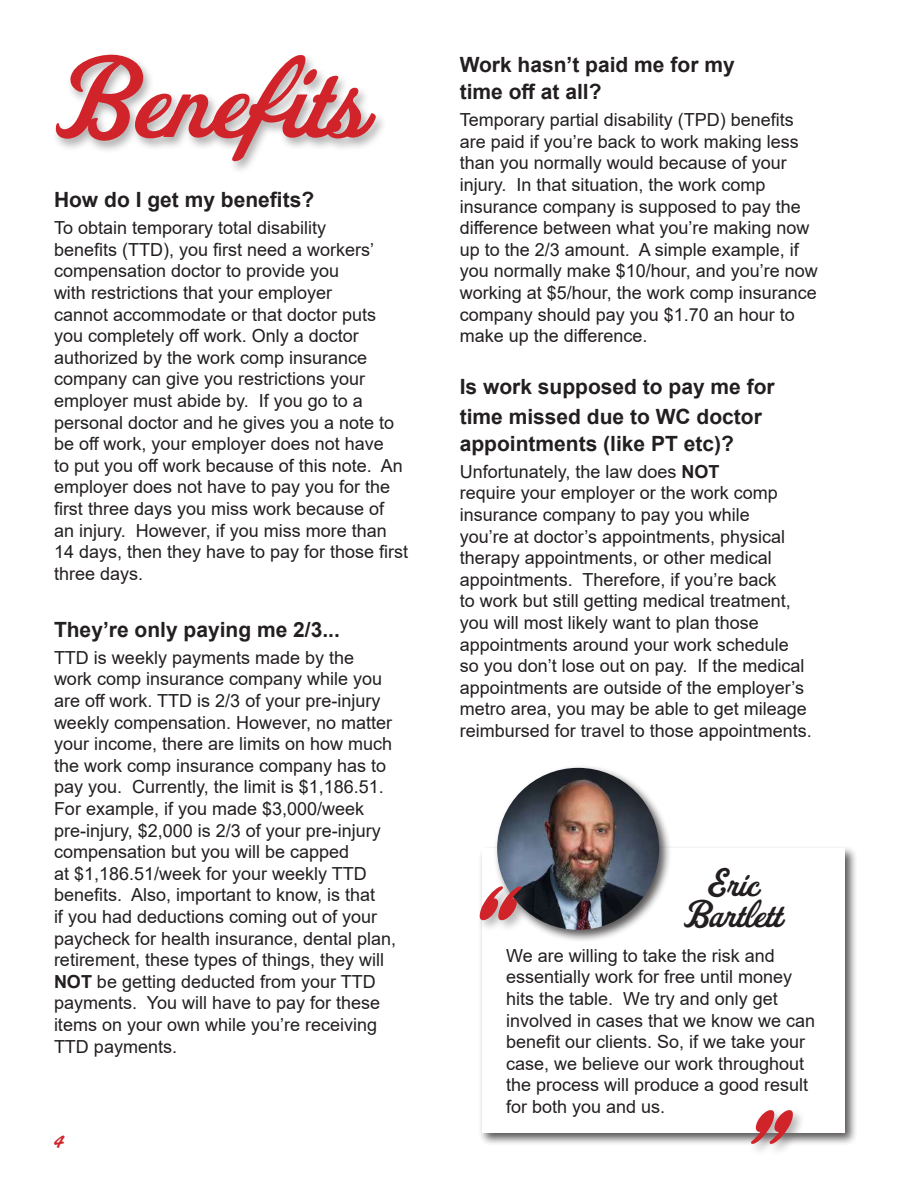
<style>
.page{position:relative;width:918px;height:1188px;background:#fff}
.page>*{position:absolute;margin:0;border:0;box-sizing:border-box;transform-origin:0 0}
.t1{font:150px "Fenway Park JF";color:#d1232a}
.t2{font:108px "Fenway Park JF";color:#d1232a}
.t3{font:36px/31.5px "Fenway Park JF";color:#231f20;text-align:center}
.t4{font:700 21px/27px "Arial";color:#231f20}
.t5{font:18px/21.6px "Arial";color:#231f20}
.t6{font:18px "Fenway Park JF";color:#d1232a}
.s1{font-weight:700}
</style>
<div class="page">
<div style="left:52px;top:52px;width:335px;height:122px;background:#635f61;opacity:.5"></div>
<div style="left:479px;top:845px;width:378px;height:301px;background:#231f20;opacity:.75"></div>
<div style="left:482px;top:849px;width:362px;height:284px;background:#fff"></div>
<div style="left:494px;top:764px;width:178px;height:179px;background:#231f20;opacity:.75"></div>
<img style="left:497px;top:768px;width:162px;height:162px;border-radius:81px">
<div style="left:477px;top:884px;width:57px;height:49px;background:#736e70;opacity:.5"></div>
<div style="left:748px;top:1107px;width:57px;height:49px;background:#736e70;opacity:.5"></div>
<h2 class="t2" style="left:54px;top:30px;width:311px">Benefits</h2>
<p class="t4" style="left:54px;top:186px;width:262px">How do I get my benefits?</p>
<p class="t5" style="left:54px;top:217px;width:356px">To obtain temporary total disability<br>benefits (TTD), you first need a workers’ compensation doctor to provide you<br>with restrictions that your employer<br>cannot accommodate or that doctor puts you completely off work. Only a doctor authorized by the work comp insurance company can give you restrictions your employer must abide by. If you go to a personal doctor and he gives you a note to be off work, your employer does not have<br>to put you off work because of this note. An employer does not have to pay you for the first three days you miss work because of an injury. However, if you miss more than 14 days, then they have to pay for those first three days.</p>
<p class="t4" style="left:54px;top:616px;width:287px">They’re only paying me 2/3...</p>
<p class="t5" style="left:54px;top:647px;width:344px">TTD is weekly payments made by the work comp insurance company while you are off work. TTD is 2/3 of your pre-injury weekly compensation. However, no matter your income, there are limits on how much the work comp insurance company has to pay you. Currently, the limit is $1,186.51.<br>For example, if you made $3,000/week pre-injury, $2,000 is 2/3 of your pre-injury compensation but you will be capped<br>at $1,186.51/week for your weekly TTD benefits. Also, important to know, is that<br>if you had deductions coming out of your paycheck for health insurance, dental plan, retirement, these types of things, they will <span class="s1">NOT</span> be getting deducted from your TTD payments. You will have to pay for these items on your own while you’re receiving TTD payments.</p>
<p class="t6" style="left:54px;top:1130px;width:12px">4</p>
<p class="t4" style="left:460px;top:51px;width:277px">Work hasn’t paid me for my time off at all?</p>
<p class="t5" style="left:460px;top:109px;width:360px">Temporary partial disability (TPD) benefits are paid if you’re back to work making less than you normally would because of your injury. In that situation, the work comp insurance company is supposed to pay the difference between what you’re making now up to the 2/3 amount. A simple example, if you normally make $10/hour, and you’re now working at $5/hour, the work comp insurance company should pay you $1.70 an hour to make up the difference.</p>
<p class="t4" style="left:460px;top:372px;width:317px;line-height:30px">Is work supposed to pay me for time missed due to WC doctor</p>
<p class="t4" style="left:460px;top:430px;width:276px">appointments (like PT etc)?</p>
<p class="t5" style="left:460px;top:461px;width:354px">Unfortunately, the law does <span class="s1">NOT<br></span>require your employer or the work comp insurance company to pay you while<br>you’re at doctor’s appointments, physical therapy appointments, or other medical appointments. Therefore, if you’re back<br>to work but still getting medical treatment, you will most likely want to plan those appointments around your work schedule so you don’t lose out on pay. If the medical appointments are outside of the employer’s metro area, you may be able to get mileage reimbursed for travel to those appointments.</p>
<h1 class="t1" style="left:454px;top:845px;width:56px">“</h1>
<h3 class="t3" style="left:683px;top:867px;width:99px">Eric<br>Bartlett</h3>
<p class="t5" style="left:506px;top:944px;width:311px">We are willing to take the risk and essentially work for free until money hits the table. We try and only get involved in cases that we know we can benefit our clients. So, if we take your case, we believe our work throughout the process will produce a good result for both you and us.</p>
<h1 class="t1" style="left:818px;top:1185px;width:56px;rotate:-180deg">“</h1>
</div>
